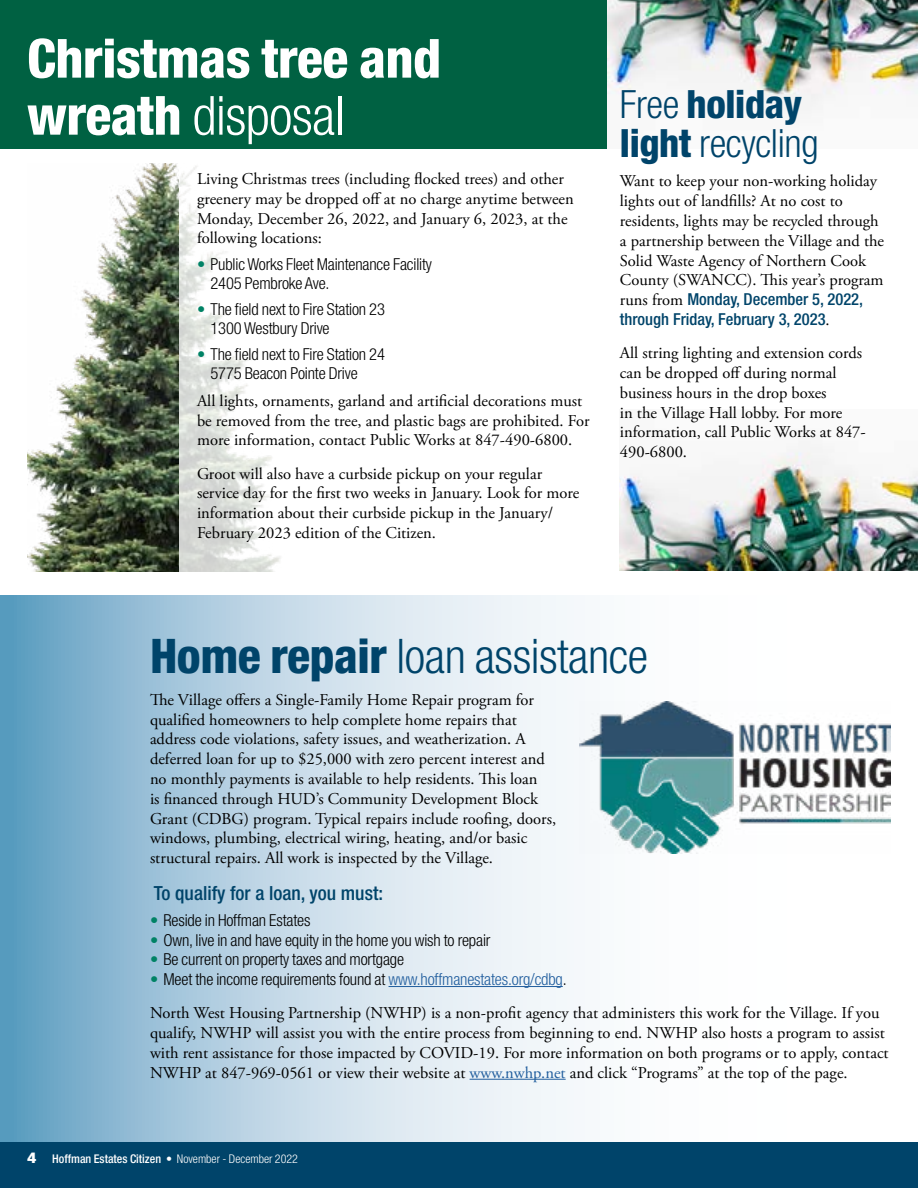
<style>
.page{position:relative;width:918px;height:1188px;background:#fff}
.page>*{position:absolute;margin:0;border:0;box-sizing:border-box;transform-origin:0 0}
.t1{font:800 condensed 54px/57px "Helvetica Neue LT Std";letter-spacing:-.01em;color:#fff}
.t2{font:300 condensed 47.85px "Helvetica Neue LT Std";letter-spacing:-.01em;color:#00446a}
.t3{font:300 condensed 39px/39px "Helvetica Neue LT Std";letter-spacing:-.01em;color:#00446a}
.t4{font:500 condensed 19.5px "Helvetica Neue LT Std";color:#00446a}
.t5{font:16.5px/19.8px "Adobe Garamond Pro";color:#000}
.t6{font:300 condensed 16.5px/19.5px "Helvetica Neue LT Std";letter-spacing:-.01em;color:#000}
.t7{font:500 condensed 16.5px/19.8px "Helvetica Neue LT Std";color:#00446a}
.t8{font:300 condensed 12px "Helvetica Neue LT Std";color:#fff}
.s1{font-weight:300}
.s2{color:#008265}
.s3{font-weight:800}
.s4{font-family:"Adobe Garamond Pro";font-weight:400;font-stretch:normal;color:#000}
.s5{color:#215e9e}
.s6{font-weight:800;font-size:15px}
.s7{font-weight:500}
</style>
<div class="page">
<img style="left:27px;top:163px;width:254px;height:409px">
<svg style="left:0;top:596px;width:918px;height:547px"></svg>
<div style="left:0;top:1143px;width:918px;height:45px;background:#00446a"></div>
<img style="left:620px;top:447px;width:298px;height:123px">
<div style="left:0;top:0;width:606px;height:148px;background:#006142"></div>
<hr style="left:389px;top:986px;width:174px;height:1px;background:#215e9e">
<hr style="left:470px;top:1079px;width:96px;height:1px;background:#215e9e">
<img style="left:579px;top:702px;width:312px;height:151px">
<img style="left:608px;top:0;width:310px;height:111px">
<h1 class="t1" style="left:27px;top:29px;width:416px">Christmas tree and wreath <span class="s1">disposal</span></h1>
<p class="t5" style="left:197px;top:169px;width:378px">Living Christmas trees (including flocked trees) and other greenery may be dropped off at no charge anytime between Monday, December 26, 2022, and January 6, 2023, at the following locations:</p>
<p class="t6" style="left:211px;top:254px;width:223px;text-indent:-13px"><span class="s2">•</span> Public Works Fleet Maintenance Facility<br>2405 Pembroke Ave.</p>
<p class="t6" style="left:211px;top:299px;width:176px;text-indent:-13px"><span class="s2">•</span> The field next to Fire Station 23<br>1300 Westbury Drive</p>
<p class="t6" style="left:211px;top:344px;width:176px;text-indent:-13px"><span class="s2">•</span> The field next to Fire Station 24<br>5775 Beacon Pointe Drive</p>
<p class="t5" style="left:197px;top:391px;width:394px">All lights, ornaments, garland and artificial decorations must be removed from the tree, and plastic bags are prohibited. For more information, contact Public Works at 847-490-6800.</p>
<p class="t5" style="left:197px;top:464px;width:384px">Groot will also have a curbside pickup on your regular service day for the first two weeks in January. Look for more information about their curbside pickup in the January/ February 2023 edition of the Citizen.</p>
<h3 class="t3" style="left:620px;top:84px;width:200px">Free <span class="s3">holiday light</span> recycling</h3>
<p class="t5" style="left:620px;top:172px;width:266px">Want to keep your non-working holiday lights out of landfills? At no cost to residents, lights may be recycled through a partnership between the Village and the Solid Waste Agency of Northern Cook County (SWANCC). This year’s program</p>
<p class="t7" style="left:620px;top:289px;width:245px"><span class="s4">runs from</span> Monday, December 5, 2022, through Friday, February 3, 2023<span class="s4">.</span></p>
<p class="t5" style="left:620px;top:344px;width:247px">All string lighting and extension cords can be dropped off during normal business hours in the drop boxes<br>in the Village Hall lobby. For more information, call Public Works at 847-<br>490-6800.</p>
<h2 class="t2" style="left:150px;top:628px;width:500px"><span class="s3">Home repair</span> loan assistance</h2>
<p class="t5" style="left:150px;top:690px;width:408px">The Village offers a Single-Family Home Repair program for qualified homeowners to help complete home repairs that address code violations, safety issues, and weatherization. A deferred loan for up to $25,000 with zero percent interest and no monthly payments is available to help residents. This loan<br>is financed through HUD’s Community Development Block Grant (CDBG) program. Typical repairs include roofing, doors, windows, plumbing, electrical wiring, heating, and/or basic structural repairs. All work is inspected by the Village.</p>
<p class="t4" style="left:154px;top:882px;width:231px">To qualify for a loan, you must:</p>
<p class="t6" style="left:150px;top:911px;width:162px"><span class="s2">•</span> Reside in Hoffman Estates</p>
<p class="t6" style="left:150px;top:930px;width:342px"><span class="s2">•</span> Own, live in and have equity in the home you wish to repair</p>
<p class="t6" style="left:150px;top:950px;width:256px"><span class="s2">•</span> Be current on property taxes and mortgage</p>
<p class="t6" style="left:150px;top:969px;width:415px"><span class="s2">•</span> Meet the income requirements found at <span class="s5">www. hoffmanestates. org/cdbg</span>.</p>
<p class="t5" style="left:150px;top:1004px;width:740px">North West Housing Partnership (NWHP) is a non-profit agency that administers this work for the Village. If you qualify, NWHP will assist you with the entire process from beginning to end. NWHP also hosts a program to assist with rent assistance for those impacted by COVID-19. For more information on both programs or to apply, contact NWHP at 847-969-0561 or view their website at <span class="s5">www.nwhp.net</span> and click “Programs” at the top of the page.</p>
<p class="t8" style="left:27px;top:1152px;width:273px"><span class="s6">4</span> <span class="s7">Hoffman Estates Citizen</span> • November - December 2022</p>
</div>
